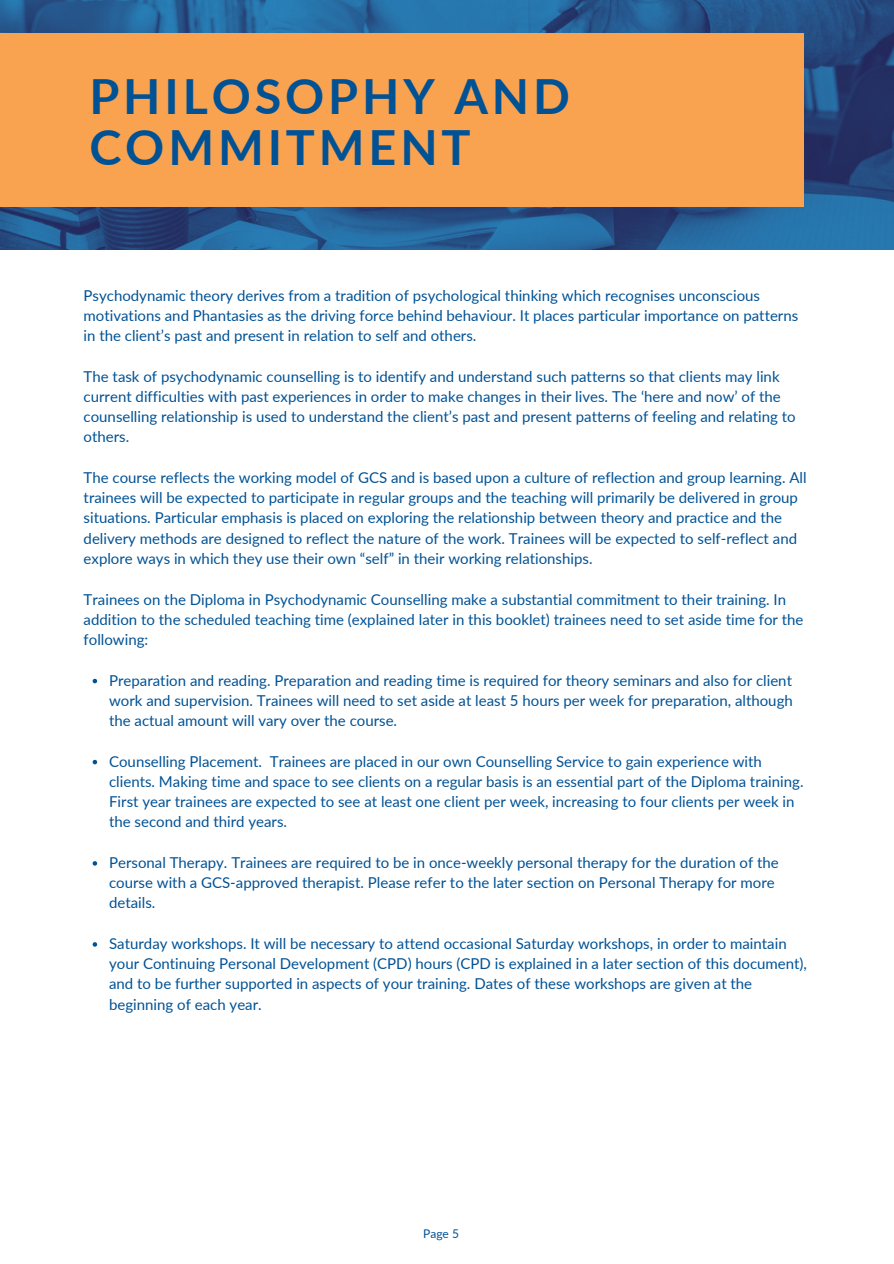
<style>
.page{position:relative;width:894px;height:1264px;background:#fff}
.page>*{position:absolute;margin:0;border:0;box-sizing:border-box;transform-origin:0 0}
.t1{font:700 48.45px/50.7px "Lato";letter-spacing:.08em;color:#005295}
.t2{font:15px/20.2px "Lato";color:#005295}
.t3{font:12px "Lato";color:#005295}
</style>
<div class="page">
<img style="left:0;top:0;width:893px;height:249px">
<div style="left:0;top:33px;width:803px;height:174px;background:#f9a350"></div>
<svg style="left:93px;top:678px;width:4px;height:5px"></svg>
<svg style="left:93px;top:759px;width:4px;height:5px"></svg>
<svg style="left:93px;top:861px;width:4px;height:4px"></svg>
<svg style="left:93px;top:942px;width:4px;height:4px"></svg>
<h1 class="t1" style="left:89px;top:70px;width:482px">PHILOSOPHY AND<br>COMMITMENT</h1>
<h2 class="t2" style="left:84px;top:285px;width:716px">Psychodynamic theory derives from a tradition of psychological thinking which recognises unconscious motivations and Phantasies as the driving force behind behaviour. It places particular importance on patterns in the client’s past and present in relation to self and others.</h2>
<h2 class="t2" style="left:84px;top:366px;width:713px">The task of psychodynamic counselling is to identify and understand such patterns so that clients may link current difficulties with past experiences in order to make changes in their lives. The ‘here and now’ of the counselling relationship is used to understand the client’s past and present patterns of feeling and relating to others.</h2>
<h2 class="t2" style="left:84px;top:467px;width:724px">The course reflects the working model of GCS and is based upon a culture of reflection and group learning. All trainees will be expected to participate in regular groups and the teaching will primarily be delivered in group situations. Particular emphasis is placed on exploring the relationship between theory and practice and the delivery methods are designed to reflect the nature of the work. Trainees will be expected to self-reflect and explore ways in which they use their own “self” in their working relationships.</h2>
<h2 class="t2" style="left:84px;top:588px;width:721px">Trainees on the Diploma in Psychodynamic Counselling make a substantial commitment to their training. In addition to the scheduled teaching time (explained later in this booklet) trainees need to set aside time for the following:</h2>
<p class="t2" style="left:109px;top:669px;width:685px;text-align:justify">Preparation and reading. Preparation and reading time is required for theory seminars and also for client work and supervision. Trainees will need to set aside at least 5 hours per week for preparation, although the actual amount will vary over the course.</p>
<p class="t2" style="left:109px;top:750px;width:695px">Counselling Placement. Trainees are placed in our own Counselling Service to gain experience with clients. Making time and space to see clients on a regular basis is an essential part of the Diploma training.<br>First year trainees are expected to see at least one client per week, increasing to four clients per week in the second and third years.</p>
<p class="t2" style="left:109px;top:852px;width:671px">Personal Therapy. Trainees are required to be in once-weekly personal therapy for the duration of the course with a GCS-approved therapist. Please refer to the later section on Personal Therapy for more details.</p>
<p class="t2" style="left:109px;top:933px;width:699px">Saturday workshops. It will be necessary to attend occasional Saturday workshops, in order to maintain your Continuing Personal Development (CPD) hours (CPD is explained in a later section of this document), and to be further supported in aspects of your training. Dates of these workshops are given at the beginning of each year.</p>
<p class="t3" style="left:423px;top:1225px;width:37px">Page 5</p>
</div>
